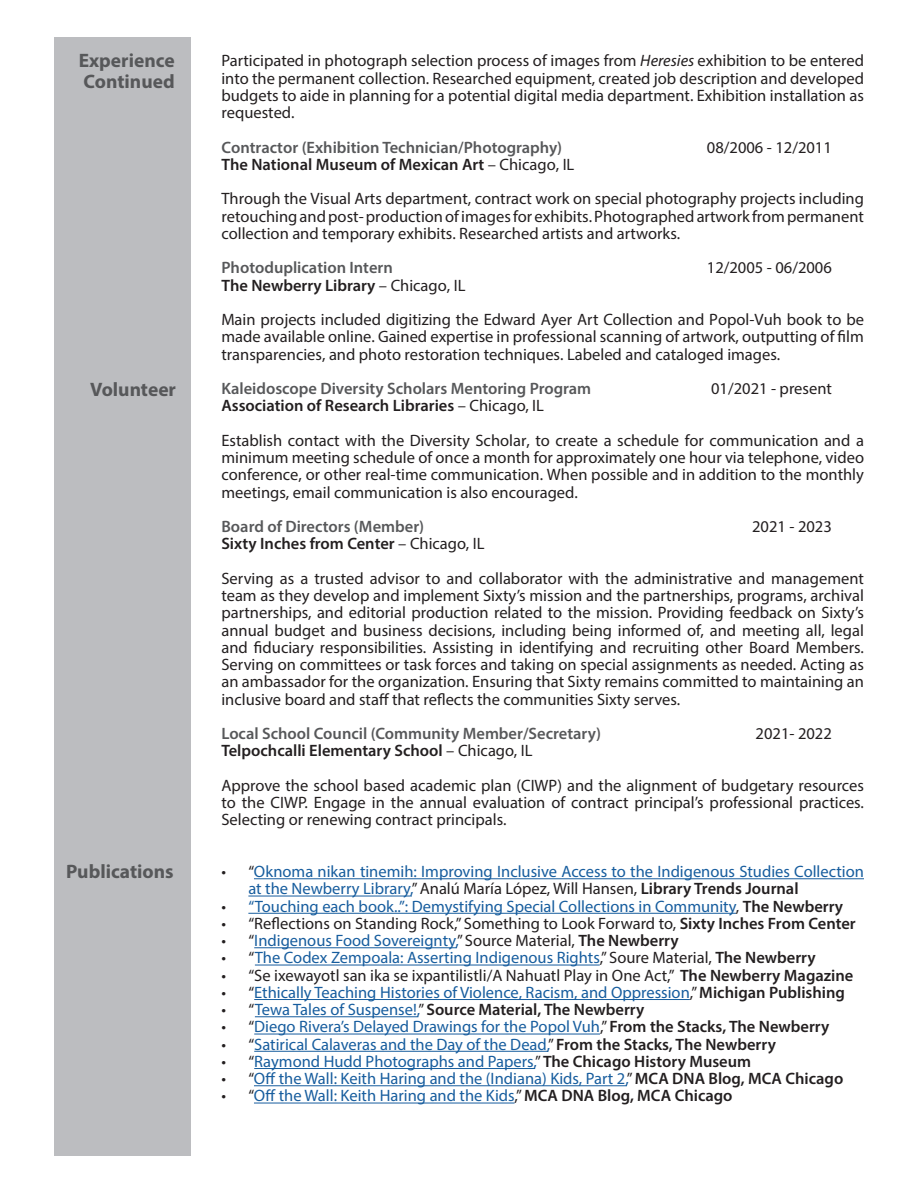
<style>
.page{position:relative;width:918px;height:1188px;background:#fff}
.page>*{position:absolute;margin:0;border:0;box-sizing:border-box;transform-origin:0 0}
.t1{font:700 19.5px "Myriad Pro";color:#57585a}
.t2{font:16.5px/17.2px "Myriad Pro";color:#231f20;text-align:justify}
.t3{font:16.5px/17.2px "Myriad Pro";color:#175d9e}
.t4{font:600 16.5px "Myriad Pro";color:#231f20}
.t5{font:600 16.5px "Myriad Pro";color:#57585a}
.s1{font-style:italic}
.s2{font-weight:400}
.s3{color:#231f20}
.s4{font-weight:600;color:#231f20}
.s5{font-weight:600}
.s6{font-weight:400;color:#175d9e}
</style>
<div class="page">
<div style="left:54px;top:37px;width:136px;height:1118px;background:#bcbdc0"></div>
<hr style="left:254px;top:878px;width:610px;height:1px;background:#175d9e">
<hr style="left:248px;top:896px;width:164px;height:1px;background:#175d9e">
<hr style="left:248px;top:913px;width:488px;height:1px;background:#175d9e">
<hr style="left:254px;top:947px;width:203px;height:1px;background:#175d9e">
<hr style="left:255px;top:965px;width:345px;height:1px;background:#175d9e">
<hr style="left:254px;top:999px;width:436px;height:1px;background:#175d9e">
<hr style="left:255px;top:1016px;width:163px;height:1px;background:#175d9e">
<hr style="left:254px;top:1034px;width:346px;height:1px;background:#175d9e">
<hr style="left:254px;top:1051px;width:294px;height:1px;background:#175d9e">
<hr style="left:254px;top:1068px;width:281px;height:1px;background:#175d9e">
<hr style="left:254px;top:1085px;width:373px;height:1px;background:#175d9e">
<hr style="left:254px;top:1103px;width:261px;height:1px;background:#175d9e">
<p class="t1" style="left:79px;top:47px;width:97px">Experience</p>
<p class="t1" style="left:84px;top:68px;width:93px">Continued</p>
<p class="t1" style="left:90px;top:376px;width:87px">Volunteer</p>
<p class="t1" style="left:66px;top:859px;width:109px">Publications</p>
<p class="t2" style="left:221px;top:52px;width:644px">Participated in photograph selection process of images from <span class="s1">Heresies</span> exhibition to be entered into the permanent collection. Researched equipment, created job description and developed budgets to aide in planning for a potential digital media department. Exhibition installation as requested.</p>
<p class="t5" style="left:221px;top:137px;width:342px">Contractor (Exhibition Technician/Photography)</p>
<p class="t2" style="left:707px;top:138px;width:126px">08/2006 - 12/2011</p>
<p class="t4" style="left:221px;top:154px;width:355px">The National Museum of Mexican Art <span class="s2">– Chicago, IL</span></p>
<p class="t2" style="left:221px;top:190px;width:644px">Through the Visual Arts department, contract work on special photography projects including retouching and post- production of images for exhibits. Photographed artwork from permanent collection and temporary exhibits. Researched artists and artworks.</p>
<p class="t5" style="left:221px;top:257px;width:173px">Photoduplication Intern</p>
<p class="t2" style="left:707px;top:259px;width:126px">12/2005 - 06/2006</p>
<p class="t4" style="left:221px;top:275px;width:246px">The Newberry Library <span class="s2">– Chicago, IL</span></p>
<p class="t2" style="left:221px;top:311px;width:644px">Main projects included digitizing the Edward Ayer Art Collection and Popol-Vuh book to be made available online. Gained expertise in professional scanning of artwork, outputting of film transparencies, and photo restoration techniques. Labeled and cataloged images.</p>
<p class="t5" style="left:221px;top:378px;width:371px">Kaleidoscope Diversity Scholars Mentoring Program</p>
<p class="t2" style="left:711px;top:380px;width:122px">01/2021 - present</p>
<p class="t4" style="left:221px;top:395px;width:324px">Association of Research Libraries <span class="s2">– Chicago, IL</span></p>
<p class="t2" style="left:221px;top:431px;width:644px">Establish contact with the Diversity Scholar, to create a schedule for communication and a minimum meeting schedule of once a month for approximately one hour via telephone, video conference, or other real-time communication. When possible and in addition to the monthly meetings, email communication is also encouraged.</p>
<p class="t5" style="left:221px;top:516px;width:204px">Board of Directors (Member)</p>
<p class="t2" style="left:752px;top:518px;width:81px">2021 - 2023</p>
<p class="t4" style="left:221px;top:533px;width:265px">Sixty Inches from Center <span class="s2">– Chicago, IL</span></p>
<p class="t2" style="left:221px;top:569px;width:644px">Serving as a trusted advisor to and collaborator with the administrative and management team as they develop and implement Sixty’s mission and the partnerships, programs, archival partnerships, and editorial production related to the mission. Providing feedback on Sixty’s annual budget and business decisions, including being informed of, and meeting all, legal and fiduciary responsibilities. Assisting in identifying and recruiting other Board Members.<br>Serving on committees or task forces and taking on special assignments as needed. Acting as an ambassador for the organization. Ensuring that Sixty remains committed to maintaining an inclusive board and staff that reflects the communities Sixty serves.</p>
<p class="t5" style="left:221px;top:723px;width:381px">Local School Council (Community Member/Secretary)</p>
<p class="t2" style="left:756px;top:725px;width:78px">2021- 2022</p>
<p class="t4" style="left:221px;top:740px;width:313px">Telpochcalli Elementary School <span class="s2">– Chicago, IL</span></p>
<p class="t2" style="left:221px;top:776px;width:644px">Approve the school based academic plan (CIWP) and the alignment of budgetary resources to the CIWP. Engage in the annual evaluation of contract principal’s professional practices.<br>Selecting or renewing contract principals.</p>
<p class="t3" style="left:248px;top:863px;width:617px;text-indent:-27px"><span class="s3">• “</span>Oknoma nikan tinemih: Improving Inclusive Access to the Indigenous Studies Collection at the Newberry Library,<span class="s3">” Analú María López, Will Hansen,</span> <span class="s4">Library Trends Journal</span></p>
<p class="t3" style="left:221px;top:897px;width:623px"><span class="s3">•</span> “Touching each book..”: Demystifying Special Collections in Community<span class="s3">,</span> <span class="s4">The Newberry</span></p>
<p class="t2" style="left:221px;top:914px;width:636px">• “Reflections on Standing Rock,” Something to Look Forward to, <span class="s5">Sixty Inches From Center</span></p>
<p class="t3" style="left:221px;top:932px;width:459px"><span class="s3">• “</span>Indigenous Food Sovereignty,<span class="s3">” Source Material,</span> <span class="s4">The Newberry</span></p>
<p class="t3" style="left:221px;top:949px;width:596px"><span class="s3">• “</span>The Codex Zempoala: Asserting Indigenous Rights<span class="s3">,” Soure Material,</span> <span class="s4">The Newberry</span></p>
<p class="t2" style="left:221px;top:966px;width:634px">• “Se ixewayotl san ika se ixpantilistli/A Nahuatl Play in One Act,” <span class="s5">The Newberry Magazine</span></p>
<p class="t3" style="left:221px;top:983px;width:625px"><span class="s3">• “</span>Ethically Teaching Histories of Violence, Racism, and Oppression<span class="s3">,”</span> <span class="s4">Michigan Publishing</span></p>
<p class="t4" style="left:221px;top:999px;width:424px"><span class="s2">• “</span><span class="s6">Tewa Tales of Suspense!,</span><span class="s2">”</span> Source Material, The Newberry</p>
<p class="t3" style="left:221px;top:1018px;width:609px"><span class="s3">• “</span>Diego Rivera’s Delayed Drawings for the Popol Vuh<span class="s3">,”</span> <span class="s4">From the Stacks, The Newberry</span></p>
<p class="t3" style="left:221px;top:1035px;width:556px"><span class="s3">• “</span>Satirical Calaveras and the Day of the Dead,<span class="s3">”</span> <span class="s4">From the Stacks, The Newberry</span></p>
<p class="t3" style="left:221px;top:1052px;width:531px"><span class="s3">• “</span>Raymond Hudd Photographs and Papers,<span class="s3">”</span> <span class="s4">The Chicago History Museum</span></p>
<p class="t3" style="left:221px;top:1070px;width:623px"><span class="s3">• “</span>Off the Wall: Keith Haring and the (Indiana) Kids, Part 2,<span class="s3">”</span> <span class="s4">MCA DNA Blog, MCA Chicago</span></p>
<p class="t3" style="left:221px;top:1087px;width:513px"><span class="s3">• “</span>Off the Wall: Keith Haring and the Kids<span class="s3">,”</span> <span class="s4">MCA DNA Blog, MCA Chicago</span></p>
</div>
